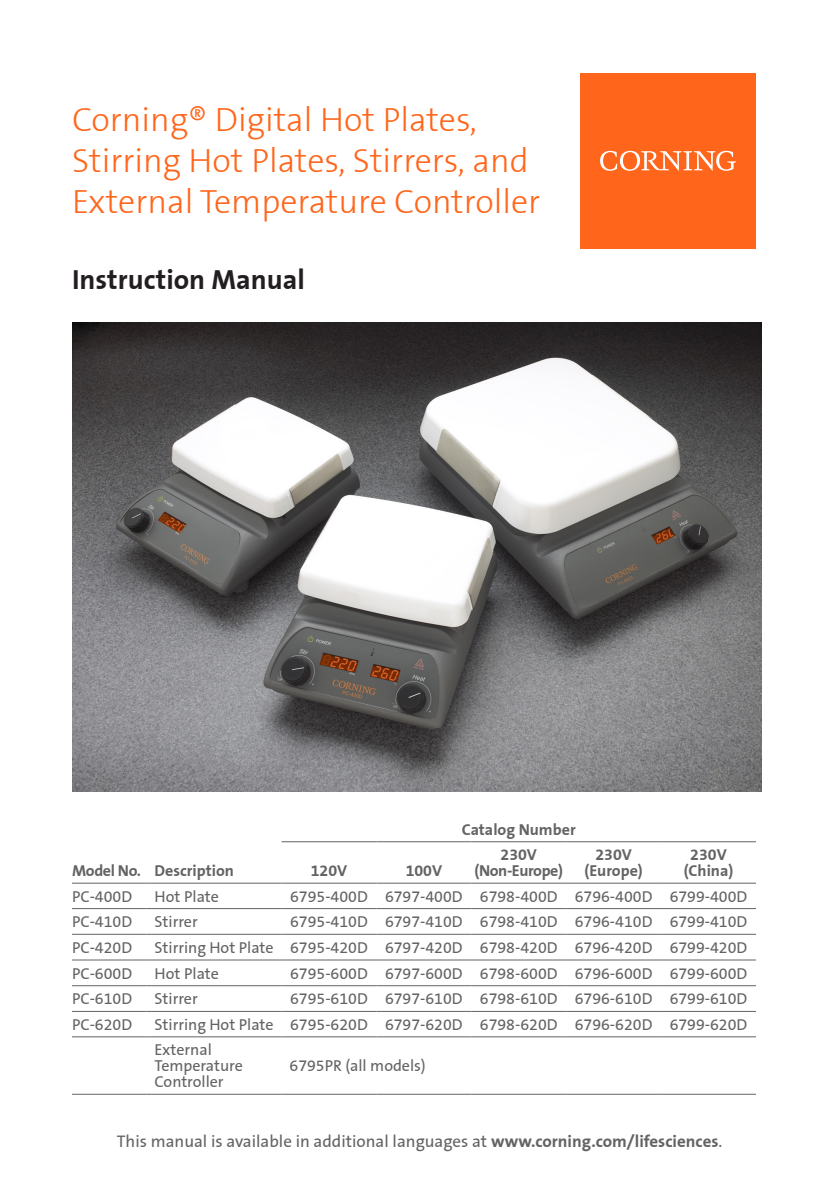
<style>
.page{position:relative;width:828px;height:1188px;background:#fff}
.page>*{position:absolute;margin:0;border:0;box-sizing:border-box;transform-origin:0 0}
.Cover__product_name{font:300 34px/40.8px "Corning Sans";color:#ff661c}
.Cover__Instruction_M{font:700 28px "Corning Sans";color:#231f20}
.t1{font:17px "Corning Sans";color:#636366}
.Table__center{font:16px "Corning Sans";color:#636366}
.Table__left{font:16px/16px "Corning Sans";color:#636366}
.Table__left-2{font:700 16px "Corning Sans";color:#636366}
.Table__center-2{font:700 16px/16px "Corning Sans";color:#636366;text-align:center}
.Table__center-3{font:700 16px/16px "Corning Sans";letter-spacing:-.025em;color:#636366;text-align:center}
.s1{font-weight:700}
</style>
<div class="page">
<div style="left:580px;top:73px;width:176px;height:176px;background:#ff661c"></div>
<svg style="left:600px;top:151px;width:136px;height:20px"></svg>
<img style="left:72px;top:322px;width:689px;height:470px">
<hr style="left:281px;top:841px;width:95px;height:1px;background:#636366">
<hr style="left:376px;top:841px;width:95px;height:1px;background:#636366">
<hr style="left:471px;top:841px;width:95px;height:1px;background:#636366">
<hr style="left:566px;top:841px;width:95px;height:1px;background:#636366">
<hr style="left:661px;top:841px;width:95px;height:1px;background:#636366">
<hr style="left:72px;top:883px;width:75px;height:1px;background:#636366">
<hr style="left:147px;top:883px;width:134px;height:1px;background:#636366">
<hr style="left:281px;top:883px;width:95px;height:1px;background:#636366">
<hr style="left:376px;top:883px;width:95px;height:1px;background:#636366">
<hr style="left:471px;top:883px;width:95px;height:1px;background:#636366">
<hr style="left:566px;top:883px;width:95px;height:1px;background:#636366">
<hr style="left:661px;top:883px;width:95px;height:1px;background:#636366">
<hr style="left:72px;top:908px;width:75px;height:1px;background:#636366">
<hr style="left:147px;top:908px;width:134px;height:1px;background:#636366">
<hr style="left:281px;top:908px;width:95px;height:1px;background:#636366">
<hr style="left:376px;top:908px;width:95px;height:1px;background:#636366">
<hr style="left:471px;top:908px;width:95px;height:1px;background:#636366">
<hr style="left:566px;top:908px;width:95px;height:1px;background:#636366">
<hr style="left:661px;top:908px;width:95px;height:1px;background:#636366">
<hr style="left:72px;top:934px;width:75px;height:1px;background:#636366">
<hr style="left:147px;top:934px;width:134px;height:1px;background:#636366">
<hr style="left:281px;top:934px;width:95px;height:1px;background:#636366">
<hr style="left:376px;top:934px;width:95px;height:1px;background:#636366">
<hr style="left:471px;top:934px;width:95px;height:1px;background:#636366">
<hr style="left:566px;top:934px;width:95px;height:1px;background:#636366">
<hr style="left:661px;top:934px;width:95px;height:1px;background:#636366">
<hr style="left:72px;top:959px;width:75px;height:1px;background:#636366">
<hr style="left:147px;top:959px;width:134px;height:1px;background:#636366">
<hr style="left:281px;top:959px;width:95px;height:1px;background:#636366">
<hr style="left:376px;top:959px;width:95px;height:1px;background:#636366">
<hr style="left:471px;top:959px;width:95px;height:1px;background:#636366">
<hr style="left:566px;top:959px;width:95px;height:1px;background:#636366">
<hr style="left:661px;top:959px;width:95px;height:1px;background:#636366">
<hr style="left:72px;top:985px;width:75px;height:1px;background:#636366">
<hr style="left:147px;top:985px;width:134px;height:1px;background:#636366">
<hr style="left:281px;top:985px;width:95px;height:1px;background:#636366">
<hr style="left:376px;top:985px;width:95px;height:1px;background:#636366">
<hr style="left:471px;top:985px;width:95px;height:1px;background:#636366">
<hr style="left:566px;top:985px;width:95px;height:1px;background:#636366">
<hr style="left:661px;top:985px;width:95px;height:1px;background:#636366">
<hr style="left:72px;top:1011px;width:75px;height:1px;background:#636366">
<hr style="left:147px;top:1011px;width:134px;height:1px;background:#636366">
<hr style="left:281px;top:1011px;width:95px;height:1px;background:#636366">
<hr style="left:376px;top:1011px;width:95px;height:1px;background:#636366">
<hr style="left:471px;top:1011px;width:95px;height:1px;background:#636366">
<hr style="left:566px;top:1011px;width:95px;height:1px;background:#636366">
<hr style="left:661px;top:1011px;width:95px;height:1px;background:#636366">
<hr style="left:72px;top:1036px;width:75px;height:1px;background:#636366">
<hr style="left:147px;top:1036px;width:134px;height:1px;background:#636366">
<hr style="left:281px;top:1036px;width:95px;height:1px;background:#636366">
<hr style="left:376px;top:1036px;width:95px;height:1px;background:#636366">
<hr style="left:471px;top:1036px;width:95px;height:1px;background:#636366">
<hr style="left:566px;top:1036px;width:95px;height:1px;background:#636366">
<hr style="left:661px;top:1036px;width:95px;height:1px;background:#636366">
<hr style="left:72px;top:1094px;width:75px;height:1px;background:#636366">
<hr style="left:147px;top:1094px;width:134px;height:1px;background:#636366">
<hr style="left:281px;top:1094px;width:95px;height:1px;background:#636366">
<hr style="left:376px;top:1094px;width:95px;height:1px;background:#636366">
<hr style="left:471px;top:1094px;width:95px;height:1px;background:#636366">
<hr style="left:566px;top:1094px;width:95px;height:1px;background:#636366">
<hr style="left:661px;top:1094px;width:95px;height:1px;background:#636366">
<p class="Cover__product_name" style="left:72px;top:100px;width:470px">Corning® Digital Hot Plates,<br>Stirring Hot Plates, Stirrers, and<br>External Temperature Controller</p>
<p class="Cover__Instruction_M" style="left:72px;top:263px;width:234px">Instruction Manual</p>
<p class="Table__left-2" style="left:72px;top:861px;width:71px">Model No.</p>
<p class="Table__left-2" style="left:155px;top:861px;width:81px">Description</p>
<p class="Table__center-2" style="left:311px;top:863px;width:38px">120V</p>
<p class="Table__center-2" style="left:406px;top:863px;width:38px">100V</p>
<p class="Table__left-2" style="left:462px;top:820px;width:115px">Catalog Number</p>
<p class="Table__center-3" style="left:474px;top:847px;width:90px">230V (Non-Europe)</p>
<p class="Table__center-2" style="left:584px;top:847px;width:60px">230V (Europe)</p>
<p class="Table__center-2" style="left:683px;top:847px;width:51px">230V (China)</p>
<p class="Table__left" style="left:72px;top:888px;width:62px">PC-400D</p>
<p class="Table__left" style="left:155px;top:888px;width:66px">Hot Plate</p>
<p class="Table__center" style="left:290px;top:887px;width:79px">6795-400D</p>
<p class="Table__center" style="left:385px;top:887px;width:79px">6797-400D</p>
<p class="Table__center" style="left:480px;top:887px;width:79px">6798-400D</p>
<p class="Table__center" style="left:575px;top:887px;width:79px">6796-400D</p>
<p class="Table__center" style="left:669px;top:887px;width:79px">6799-400D</p>
<p class="Table__left" style="left:72px;top:914px;width:62px">PC-410D</p>
<p class="Table__left" style="left:155px;top:914px;width:45px">Stirrer</p>
<p class="Table__center" style="left:290px;top:912px;width:79px">6795-410D</p>
<p class="Table__center" style="left:385px;top:912px;width:79px">6797-410D</p>
<p class="Table__center" style="left:480px;top:912px;width:79px">6798-410D</p>
<p class="Table__center" style="left:575px;top:912px;width:79px">6796-410D</p>
<p class="Table__center" style="left:669px;top:912px;width:79px">6799-410D</p>
<p class="Table__left" style="left:72px;top:939px;width:62px">PC-420D</p>
<p class="Table__left" style="left:155px;top:939px;width:120px">Stirring Hot Plate</p>
<p class="Table__center" style="left:290px;top:938px;width:79px">6795-420D</p>
<p class="Table__center" style="left:385px;top:938px;width:79px">6797-420D</p>
<p class="Table__center" style="left:480px;top:938px;width:79px">6798-420D</p>
<p class="Table__center" style="left:575px;top:938px;width:79px">6796-420D</p>
<p class="Table__center" style="left:669px;top:938px;width:79px">6799-420D</p>
<p class="Table__left" style="left:72px;top:965px;width:62px">PC-600D</p>
<p class="Table__left" style="left:155px;top:965px;width:66px">Hot Plate</p>
<p class="Table__center" style="left:290px;top:964px;width:79px">6795-600D</p>
<p class="Table__center" style="left:385px;top:964px;width:79px">6797-600D</p>
<p class="Table__center" style="left:480px;top:964px;width:79px">6798-600D</p>
<p class="Table__center" style="left:575px;top:964px;width:79px">6796-600D</p>
<p class="Table__center" style="left:669px;top:964px;width:79px">6799-600D</p>
<p class="Table__left" style="left:72px;top:991px;width:62px">PC-610D</p>
<p class="Table__left" style="left:155px;top:991px;width:45px">Stirrer</p>
<p class="Table__center" style="left:290px;top:989px;width:79px">6795-610D</p>
<p class="Table__center" style="left:385px;top:989px;width:79px">6797-610D</p>
<p class="Table__center" style="left:480px;top:989px;width:79px">6798-610D</p>
<p class="Table__center" style="left:575px;top:989px;width:79px">6796-610D</p>
<p class="Table__center" style="left:669px;top:989px;width:79px">6799-610D</p>
<p class="Table__left" style="left:72px;top:1016px;width:62px">PC-620D</p>
<p class="Table__left" style="left:155px;top:1016px;width:120px">Stirring Hot Plate</p>
<p class="Table__center" style="left:290px;top:1015px;width:79px">6795-620D</p>
<p class="Table__center" style="left:385px;top:1015px;width:79px">6797-620D</p>
<p class="Table__center" style="left:480px;top:1015px;width:79px">6798-620D</p>
<p class="Table__center" style="left:575px;top:1015px;width:79px">6796-620D</p>
<p class="Table__center" style="left:669px;top:1015px;width:79px">6799-620D</p>
<p class="Table__left" style="left:155px;top:1042px;width:90px">External<br>Temperature<br>Controller</p>
<p class="Table__center" style="left:289px;top:1056px;width:138px">6795PR (all models)</p>
<p class="t1" style="left:117px;top:1131px;width:607px">This manual is available in additional languages at <span class="s1">www.corning.com/lifesciences</span>.</p>
</div>
